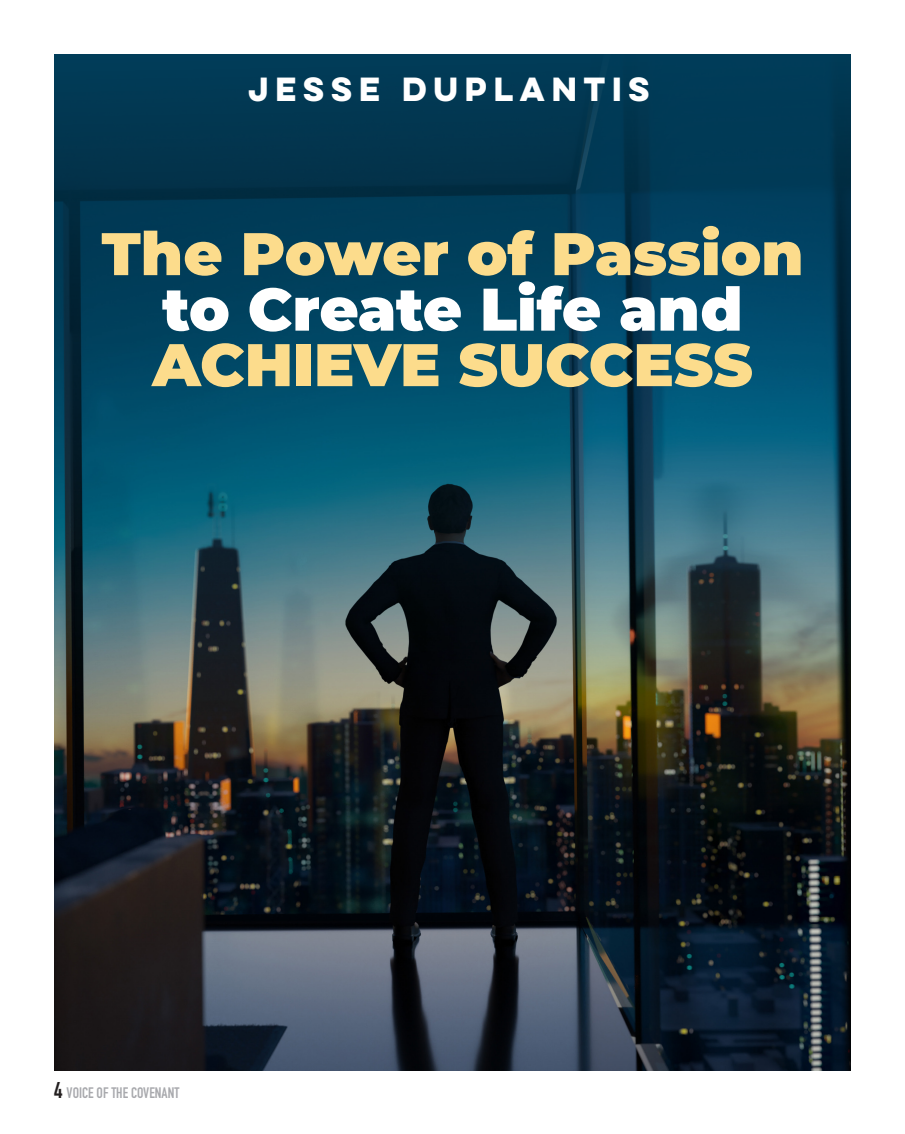
<style>
.page{position:relative;width:905px;height:1134px;background:#fff}
.page>*{position:absolute;margin:0;border:0;box-sizing:border-box;transform-origin:0 0}
.Body_Text_2{font:900 60px "Montserrat";color:#fcdc8c}
.Body_Text_2-2{font:900 60px "Montserrat";color:#fff}
.t1{font:700 30px "Lulo Clean W01 One";color:#fff}
.t2{font:700 15px "DIN Condensed";color:#a8a9ad}
.s1{font-size:22.5px;color:#231f20}
</style>
<div class="page">
<img style="left:54px;top:55px;width:796px;height:1015px">
<p class="t1" style="left:248px;top:68px;width:409px">JESSE DUPLANTIS</p>
<p class="Body_Text_2" style="left:101px;top:209px;width:703px">The Power of Passion</p>
<p class="Body_Text_2-2" style="left:162px;top:264px;width:581px">to Create Life and</p>
<p class="Body_Text_2" style="left:152px;top:320px;width:602px">ACHIEVE SUCCESS</p>
<p class="t2" style="left:54px;top:1082px;width:127px"><span class="s1">4</span> VOICE OF THE COVENANT</p>
</div>
